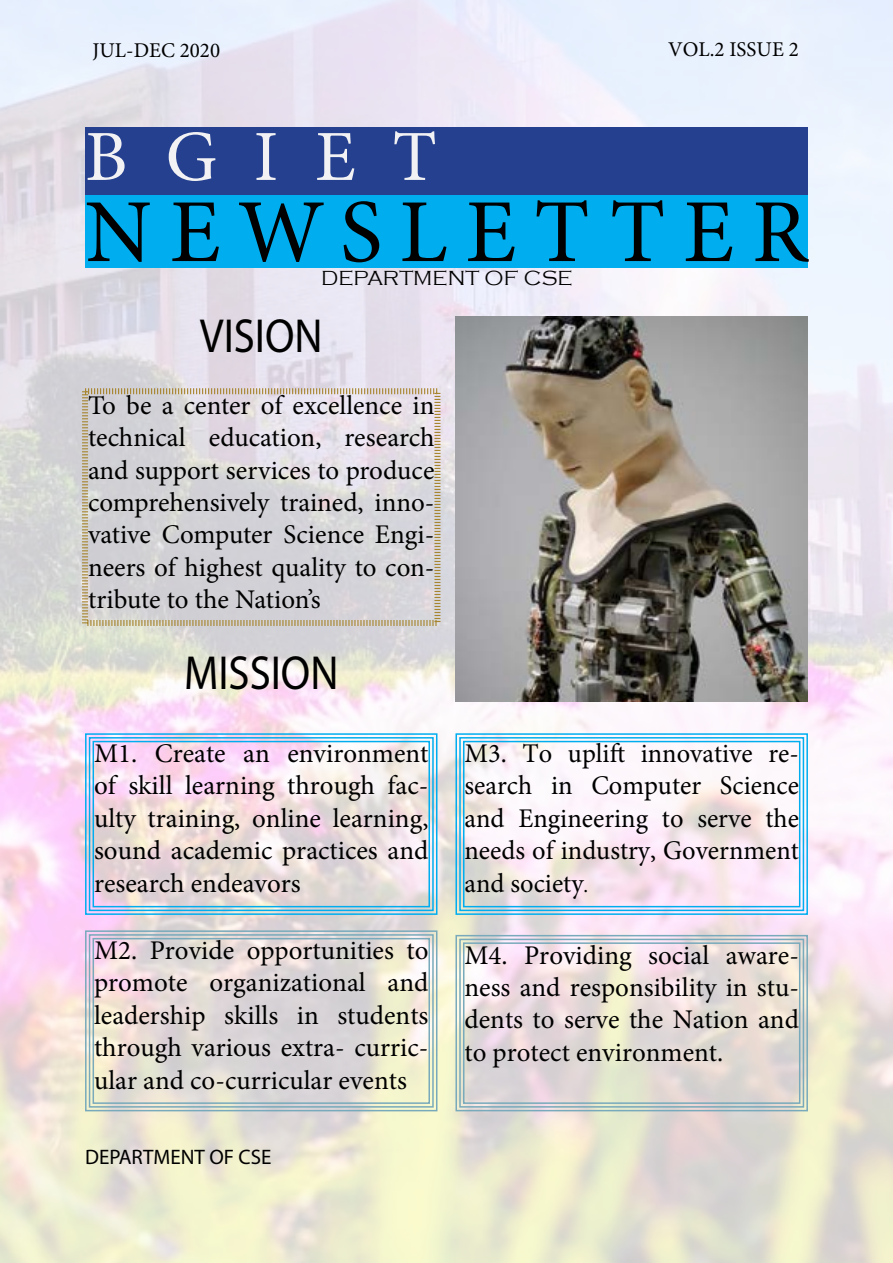
<style>
.page{position:relative;width:893px;height:1263px;background:#fff}
.page>*{position:absolute;margin:0;border:0;box-sizing:border-box;transform-origin:0 0}
.t1{font:90px "Minion Pro";letter-spacing:.2em;color:#000}
.t2{font:72px "Minion Pro";letter-spacing:.51em;color:#f2f2f4}
.t3{font:48px "Myriad Pro";color:#000;scale:.89 1}
.t4{font:27px/32.4px "Minion Pro";color:#000;text-align:justify}
.t5{font:21px "Minion Pro";color:#000}
.t6{font:21px "Myriad Pro";color:#000}
.t7{font:300 21px "Copperplate Gothic";color:#000}
.s1{font-size:21px}
</style>
<div class="page">
<img style="left:0;top:0;width:893px;height:1263px">
<div style="left:85px;top:128px;width:723px;height:131px;background:#25408f"></div>
<div style="left:85px;top:196px;width:723px;height:72px;background:#00aeef"></div>
<svg style="left:81px;top:387px;width:361px;height:240px"></svg>
<svg style="left:84px;top:732px;width:354px;height:184px"></svg>
<div style="left:89px;top:737px;width:345px;height:174px;border:2px solid #00aeef"></div>
<div style="left:93px;top:741px;width:337px;height:166px;border:2px solid #00aeef"></div>
<svg style="left:84px;top:930px;width:354px;height:182px"></svg>
<div style="left:89px;top:934px;width:345px;height:173px;border:2px solid #78aabb"></div>
<div style="left:93px;top:938px;width:337px;height:166px;border:2px solid #78aabb"></div>
<svg style="left:455px;top:732px;width:354px;height:184px"></svg>
<div style="left:459px;top:737px;width:345px;height:174px;border:2px solid #00aeef"></div>
<div style="left:463px;top:741px;width:337px;height:166px;border:2px solid #00aeef"></div>
<svg style="left:455px;top:934px;width:354px;height:178px"></svg>
<div style="left:459px;top:939px;width:345px;height:168px;border:2px solid #78aabb"></div>
<div style="left:463px;top:942px;width:337px;height:162px;border:2px solid #78aabb"></div>
<img style="left:455px;top:317px;width:353px;height:385px">
<p class="t5" style="left:93px;top:36px;width:129px">JUL-DEC 2020</p>
<p class="t5" style="left:668px;top:36px;width:132px">VOL.2 ISSUE 2</p>
<h2 class="t2" style="left:85px;top:109px;width:353px">BGIET</h2>
<h1 class="t1" style="left:85px;top:172px;width:724px">NEWSLETTER</h1>
<p class="t7" style="left:321px;top:266px;width:253px">DEPARTMENT OF CSE</p>
<h3 class="t3" style="left:200px;top:306px;width:140px">VISION</h3>
<p class="t4" style="left:88px;top:389px;width:348px">To be a center of excellence in technical education, research and support services to produce comprehensively trained, inno&shy;vative Computer Science Engi&shy;neers of highest quality to con&shy;tribute to the Nation’s</p>
<h3 class="t3" style="left:184px;top:643px;width:175px">MISSION</h3>
<p class="t4" style="left:94px;top:737px;width:336px">M1. Create an environment of skill learning through fac&shy;ulty training, online learning, sound academic practices and research endeavors</p>
<p class="t4" style="left:94px;top:934px;width:336px">M2. Provide opportunities to promote organizational and leadership skills in students through various extra- curric&shy;ular and co-curricular events</p>
<p class="t6" style="left:85px;top:1144px;width:188px">DEPARTMENT OF CSE</p>
<p class="t4" style="left:464px;top:737px;width:336px">M3. To uplift innovative re&shy;search in Computer Science and Engineering to serve the needs of industry, Government and society<span class="s1">.</span></p>
<p class="t4" style="left:464px;top:939px;width:336px">M4. Providing social aware&shy;ness and responsibility in stu&shy;dents to serve the Nation and to protect environment.</p>
</div>
